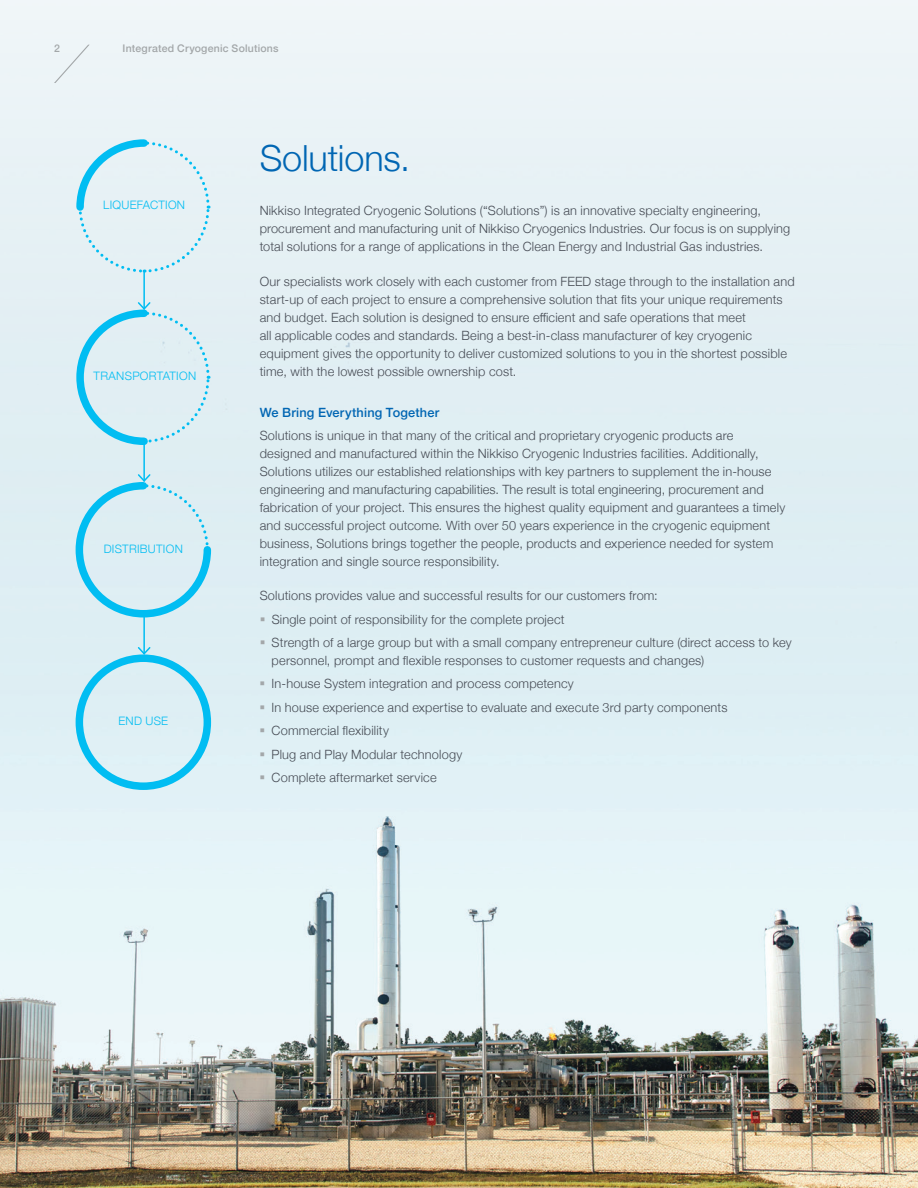
<style>
.page{position:relative;width:918px;height:1188px;background:#fff}
.page>*{position:absolute;margin:0;border:0;box-sizing:border-box;transform-origin:0 0}
.t1{font:300 36px "Helvetica Neue";letter-spacing:-.005em;color:#0166b3}
.t2{font:300 12.75px/18px "Helvetica Neue";letter-spacing:.015em;color:#464b54}
.t3{font:500 12.75px "Helvetica Neue";letter-spacing:.015em;color:#0166b3}
.t4{font:300 11.7px "Helvetica Neue";letter-spacing:.025em;color:#01bdf2}
.t5{font:500 10.5px "Helvetica Neue";letter-spacing:.02em;color:#a3a7a9}
</style>
<div class="page">
<img style="left:0;top:0;width:918px;height:1188px">
<svg style="left:73px;top:136px;width:138px;height:138px;background:#d8edf4"></svg>
<hr style="left:143px;top:272px;width:2px;height:37px;background:#01bdf2">
<svg style="left:73px;top:301px;width:138px;height:148px;background:#cdeaf2"></svg>
<hr style="left:143px;top:444px;width:2px;height:37px;background:#01bdf2">
<svg style="left:72px;top:473px;width:143px;height:148px;background:#c4e8f2"></svg>
<hr style="left:143px;top:617px;width:2px;height:37px;background:#01bdf2">
<svg style="left:75px;top:646px;width:137px;height:145px;background:#bce7f4"></svg>
<div style="left:51px;top:43px;width:41px;height:42px;background:#edf4f7"></div>
<svg style="left:261px;top:617px;width:3px;height:4px"></svg>
<svg style="left:261px;top:640px;width:3px;height:4px"></svg>
<svg style="left:261px;top:682px;width:3px;height:4px"></svg>
<svg style="left:261px;top:705px;width:3px;height:4px"></svg>
<svg style="left:261px;top:752px;width:3px;height:4px"></svg>
<svg style="left:261px;top:775px;width:3px;height:4px"></svg>
<p class="t5" style="left:54px;top:40px;width:7px">2</p>
<p class="t5" style="left:123px;top:40px;width:158px">Integrated Cryogenic Solutions</p>
<p class="t4" style="left:103px;top:195px;width:82px">Liquefaction</p>
<p class="t4" style="left:94px;top:367px;width:102px">Trans portation</p>
<p class="t4" style="left:104px;top:539px;width:79px">Distribution</p>
<p class="t4" style="left:119px;top:712px;width:36px">End Use</p>
<h1 class="t1" style="left:260px;top:129px;width:152px">Solutions.</h1>
<p class="t2" style="left:260px;top:201px;width:532px">Nikkiso Integrated Cryogenic Solutions (“Solutions”) is an innovative specialty engineering, procurement and manufacturing unit of Nikkiso Cryogenics Industries. Our focus is on supplying total solutions for a range of applications in the Clean Energy and Industrial Gas industries.</p>
<p class="t2" style="left:260px;top:271px;width:537px">Our specialists work closely with each customer from FEED stage through to the installation and start-up of each project to ensure a comprehensive solution that fits your unique requirements and budget. Each solution is designed to ensure efficient and safe operations that meet<br>all applicable codes and standards. Being a best-in-class manufacturer of key cryogenic equipment gives the opportunity to deliver customized solutions to you in the shortest possible time, with the lowest possible ownership cost.</p>
<p class="t3" style="left:260px;top:402px;width:181px">We Bring Everything Together</p>
<p class="t2" style="left:260px;top:425px;width:527px">Solutions is unique in that many of the critical and proprietary cryogenic products are designed and manufactured within the Nikkiso Cryogenic Industries facilities. Additionally, Solutions utilizes our established relationships with key partners to supplement the in-house engineering and manufacturing capabilities. The result is total engineering, procurement and fabrication of your project. This ensures the highest quality equipment and guarantees a timely and successful project outcome. With over 50 years experience in the cryogenic equipment business, Solutions brings together the people, products and experience needed for system integration and single source responsibility.</p>
<p class="t2" style="left:272px;top:583px;width:521px;line-height:23.4px;text-indent:-12px">Solutions provides value and successful results for our customers from:<br>Single point of responsibility for the complete project<br>Strength of a large group but with a small company entrepreneur culture (direct access to key</p>
<p class="t2" style="left:272px;top:648px;width:457px;line-height:23.4px">personnel, prompt and flexible responses to customer requests and changes)<br>In-house System integration and process competency<br>In house experience and expertise to evaluate and execute 3rd party components Commercial flexibility<br>Plug and Play Modular technology<br>Complete aftermarket service</p>
</div>
